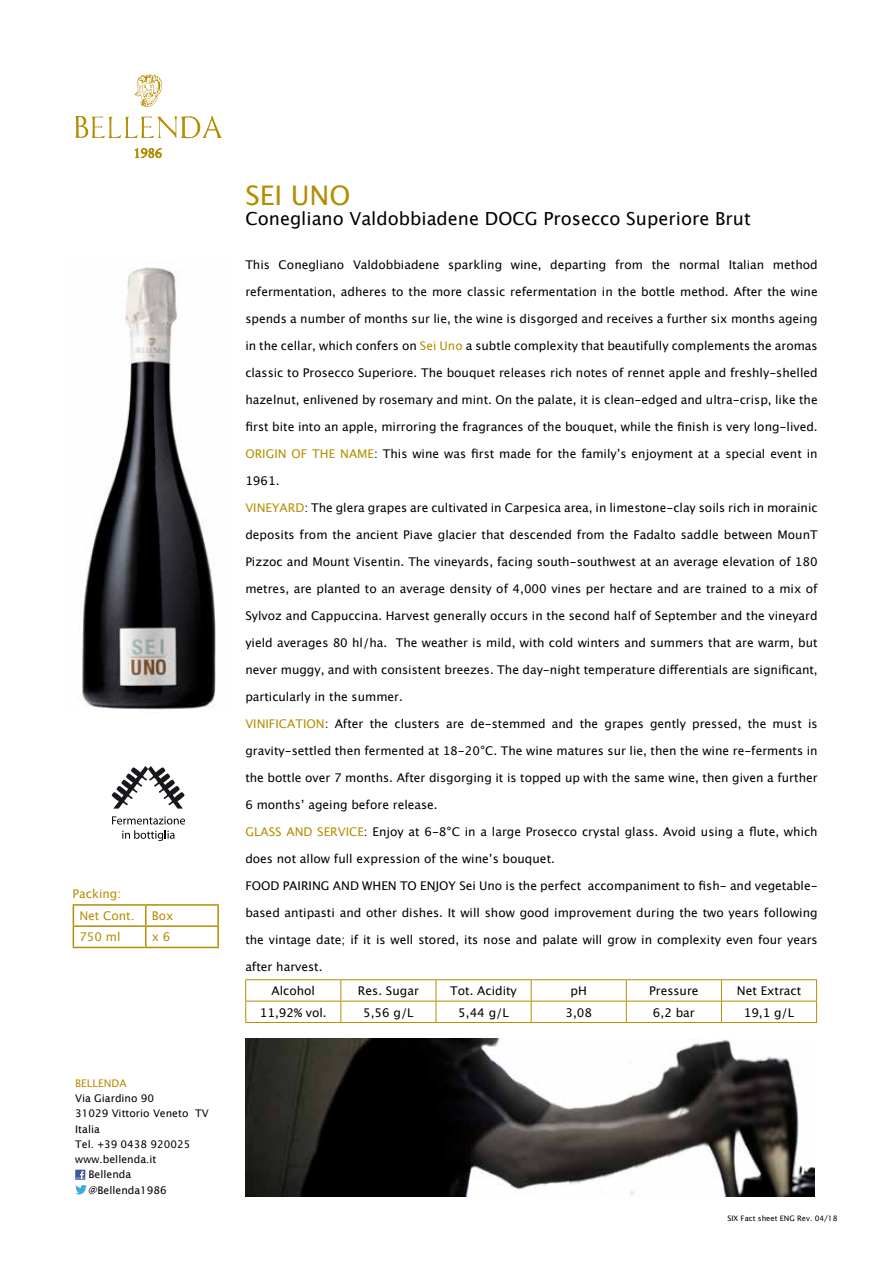
<style>
.page{position:relative;width:893px;height:1263px;background:#fff}
.page>*{position:absolute;margin:0;border:0;box-sizing:border-box;transform-origin:0 0}
.t1{font:27px "Lucida Grande";color:#b48d00}
.t2{font:18px "Lucida Grande";color:#000}
.t3{font:12px "Lucida Grande";color:#000}
.t4{font:12px "Lucida Sans";color:#b48d00}
.t5{font:12px "Lucida Grande";color:#b48d00}
.t6{font:10.5px "Lucida Sans";color:#000}
.t7{font:10.5px "Lucida Sans";color:#b48d00}
.t8{font:7.5px "Lucida Sans";color:#000}
.s1{color:#b48d00}
</style>
<div class="page">
<hr style="left:73px;top:904px;width:73px;height:2px;background:#b48d00">
<hr style="left:146px;top:904px;width:73px;height:2px;background:#b48d00">
<svg style="left:145px;top:906px;width:2px;height:19px"></svg>
<svg style="left:217px;top:906px;width:2px;height:19px"></svg>
<hr style="left:73px;top:925px;width:73px;height:2px;background:#b48d00">
<svg style="left:73px;top:906px;width:1px;height:41px"></svg>
<hr style="left:146px;top:925px;width:73px;height:2px;background:#b48d00">
<hr style="left:145px;top:927px;width:2px;height:20px;background:#b48d00">
<hr style="left:217px;top:927px;width:2px;height:20px;background:#b48d00">
<hr style="left:73px;top:947px;width:73px;height:1px;background:#b48d00">
<hr style="left:146px;top:947px;width:73px;height:1px;background:#b48d00">
<hr style="left:245px;top:979px;width:96px;height:1px;background:#b48d00">
<hr style="left:341px;top:979px;width:95px;height:1px;background:#b48d00">
<hr style="left:436px;top:979px;width:95px;height:1px;background:#b48d00">
<hr style="left:531px;top:979px;width:95px;height:1px;background:#b48d00">
<hr style="left:626px;top:979px;width:95px;height:1px;background:#b48d00">
<hr style="left:721px;top:979px;width:96px;height:1px;background:#b48d00">
<hr style="left:245px;top:1001px;width:96px;height:1px;background:#b48d00">
<svg style="left:245px;top:980px;width:1px;height:42px"></svg>
<hr style="left:341px;top:1001px;width:95px;height:1px;background:#b48d00">
<svg style="left:340px;top:980px;width:1px;height:42px"></svg>
<hr style="left:436px;top:1001px;width:95px;height:1px;background:#b48d00">
<svg style="left:436px;top:980px;width:1px;height:42px"></svg>
<hr style="left:531px;top:1001px;width:95px;height:1px;background:#b48d00">
<svg style="left:531px;top:980px;width:1px;height:42px"></svg>
<hr style="left:626px;top:1001px;width:95px;height:1px;background:#b48d00">
<svg style="left:626px;top:980px;width:1px;height:42px"></svg>
<hr style="left:721px;top:1001px;width:96px;height:1px;background:#b48d00">
<svg style="left:721px;top:980px;width:1px;height:42px"></svg>
<svg style="left:816px;top:980px;width:1px;height:42px"></svg>
<hr style="left:245px;top:1022px;width:96px;height:1px;background:#b48d00">
<hr style="left:341px;top:1022px;width:95px;height:1px;background:#b48d00">
<hr style="left:436px;top:1022px;width:95px;height:1px;background:#b48d00">
<hr style="left:531px;top:1022px;width:95px;height:1px;background:#b48d00">
<hr style="left:626px;top:1022px;width:95px;height:1px;background:#b48d00">
<hr style="left:721px;top:1022px;width:96px;height:1px;background:#b48d00">
<img style="left:82px;top:267px;width:134px;height:443px">
<img style="left:245px;top:1038px;width:569px;height:158px">
<svg style="left:135px;top:74px;width:27px;height:33px"></svg>
<svg style="left:75px;top:116px;width:147px;height:22px"></svg>
<svg style="left:135px;top:148px;width:27px;height:10px"></svg>
<svg style="left:112px;top:766px;width:72px;height:42px"></svg>
<svg style="left:112px;top:816px;width:73px;height:8px"></svg>
<svg style="left:122px;top:830px;width:52px;height:11px"></svg>
<svg style="left:75px;top:1170px;width:10px;height:10px"></svg>
<svg style="left:76px;top:1171px;width:9px;height:8px"></svg>
<svg style="left:75px;top:1185px;width:12px;height:9px"></svg>
<p class="t5" style="left:73px;top:887px;width:50px">Packing:</p>
<p class="t4" style="left:79px;top:909px;width:57px">Net Cont.</p>
<p class="t4" style="left:152px;top:909px;width:23px">Box</p>
<p class="t4" style="left:79px;top:930px;width:43px">750 ml</p>
<p class="t4" style="left:152px;top:930px;width:20px">x 6</p>
<p class="t7" style="left:75px;top:1077px;width:53px">BELLENDA</p>
<p class="t6" style="left:75px;top:1092px;width:80px">Via Giardino 90</p>
<p class="t6" style="left:75px;top:1107px;width:135px">31029 Vittorio Veneto TV</p>
<p class="t6" style="left:75px;top:1123px;width:26px">Italia</p>
<p class="t6" style="left:75px;top:1138px;width:117px">Tel. +39 0438 920025</p>
<p class="t6" style="left:75px;top:1153px;width:83px">www.bellenda.it</p>
<p class="t6" style="left:89px;top:1169px;width:44px">Bellenda</p>
<p class="t6" style="left:89px;top:1184px;width:80px">@Bellenda1986</p>
<h1 class="t1" style="left:245px;top:180px;width:107px">SEI UNO</h1>
<h2 class="t2" style="left:245px;top:208px;width:507px">Conegliano Valdobbiadene DOCG Prosecco Superiore Brut</h2>
<p class="t3" style="left:245px;top:258px;width:574px">This Conegliano Valdobbiadene sparkling wine, departing from the normal Italian method</p>
<p class="t3" style="left:245px;top:285px;width:574px">refermentation, adheres to the more classic refermentation in the bottle method. After the wine</p>
<p class="t3" style="left:245px;top:312px;width:574px">spends a number of months sur lie, the wine is disgorged and receives a further six months ageing</p>
<p class="t3" style="left:245px;top:339px;width:574px">in the cellar, which confers on <span class="s1">Sei Uno</span> a subtle complexity that beautifully complements the aromas</p>
<p class="t3" style="left:245px;top:366px;width:574px">classic to Prosecco Superiore. The bouquet releases rich notes of rennet apple and freshly-shelled</p>
<p class="t3" style="left:245px;top:393px;width:574px">hazelnut, enlivened by rosemary and mint. On the palate, it is clean-edged and ultra-crisp, like the</p>
<p class="t3" style="left:245px;top:420px;width:574px">first bite into an apple, mirroring the fragrances of the bouquet, while the finish is very long-lived.</p>
<p class="t3" style="left:245px;top:447px;width:574px"><span class="s1">ORIGIN OF THE NAME</span>: This wine was first made for the family’s enjoyment at a special event in</p>
<p class="t3" style="left:245px;top:474px;width:36px">1961.</p>
<p class="t3" style="left:245px;top:501px;width:574px"><span class="s1">VINEYARD</span>: The glera grapes are cultivated in Carpesica area, in limestone-clay soils rich in morainic</p>
<p class="t3" style="left:245px;top:528px;width:574px">deposits from the ancient Piave glacier that descended from the Fadalto saddle between MounT</p>
<p class="t3" style="left:245px;top:555px;width:574px">Pizzoc and Mount Visentin. The vineyards, facing south-southwest at an average elevation of 180</p>
<p class="t3" style="left:245px;top:582px;width:574px">metres, are planted to an average density of 4,000 vines per hectare and are trained to a mix of</p>
<p class="t3" style="left:245px;top:609px;width:574px">Sylvoz and Cappuccina. Harvest generally occurs in the second half of September and the vineyard</p>
<p class="t3" style="left:245px;top:636px;width:574px">yield averages 80 hl/ha. The weather is mild, with cold winters and summers that are warm, but</p>
<p class="t3" style="left:245px;top:663px;width:574px">never muggy, and with consistent breezes. The day-night temperature differentials are significant,</p>
<p class="t3" style="left:245px;top:690px;width:159px">particularly in the summer.</p>
<p class="t3" style="left:245px;top:717px;width:574px"><span class="s1">VINIFICATION</span>: After the clusters are de-stemmed and the grapes gently pressed, the must is</p>
<p class="t3" style="left:245px;top:744px;width:574px">gravity-settled then fermented at 18-20°C. The wine matures sur lie, then the wine re-ferments in</p>
<p class="t3" style="left:245px;top:771px;width:574px">the bottle over 7 months. After disgorging it is topped up with the same wine, then given a further</p>
<p class="t3" style="left:245px;top:798px;width:194px">6 months’ ageing before release.</p>
<p class="t3" style="left:245px;top:825px;width:574px"><span class="s1">GLASS AND SERVICE</span>: Enjoy at 6-8°C in a large Prosecco crystal glass. Avoid using a flute, which</p>
<p class="t3" style="left:245px;top:852px;width:311px">does not allow full expression of the wine’s bouquet.</p>
<p class="t3" style="left:245px;top:879px;width:574px">FOOD PAIRING AND WHEN TO ENJOY Sei Uno is the perfect accompaniment to fish- and vegetable-</p>
<p class="t3" style="left:245px;top:906px;width:574px">based antipasti and other dishes. It will show good improvement during the two years following</p>
<p class="t3" style="left:245px;top:933px;width:574px">the vintage date; if it is well stored, its nose and palate will grow in complexity even four years</p>
<p class="t3" style="left:245px;top:960px;width:79px">after harvest.</p>
<p class="t3" style="left:272px;top:984px;width:45px">Alcohol</p>
<p class="t3" style="left:358px;top:984px;width:62px">Res. Sugar</p>
<p class="t3" style="left:450px;top:984px;width:68px">Tot. Acidity</p>
<p class="t3" style="left:571px;top:984px;width:18px">pH</p>
<p class="t3" style="left:649px;top:984px;width:51px">Pressure</p>
<p class="t3" style="left:737px;top:984px;width:66px">Net Extract</p>
<p class="t3" style="left:260px;top:1005px;width:68px">11,92% vol.</p>
<p class="t3" style="left:363px;top:1005px;width:52px">5,56 g/L</p>
<p class="t3" style="left:458px;top:1005px;width:52px">5,44 g/L</p>
<p class="t3" style="left:565px;top:1005px;width:28px">3,08</p>
<p class="t3" style="left:653px;top:1005px;width:43px">6,2 bar</p>
<p class="t3" style="left:744px;top:1005px;width:52px">19,1 g/L</p>
<p class="t8" style="left:727px;top:1214px;width:112px">SIX Fact sheet ENG Rev. 04/18</p>
</div>
